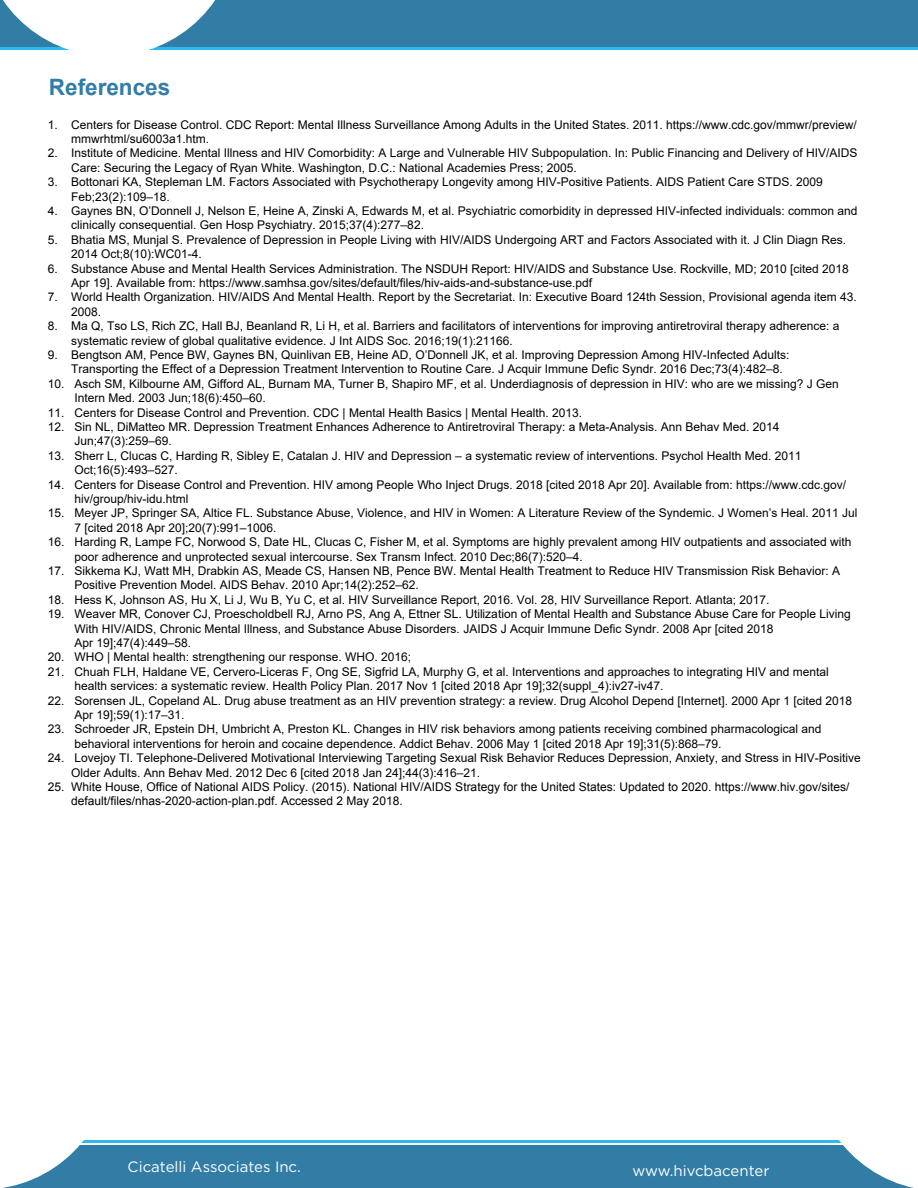
<style>
.page{position:relative;width:918px;height:1188px;background:#fff}
.page>*{position:absolute;margin:0;border:0;box-sizing:border-box;transform-origin:0 0}
.t1{font:700 22.5px "Arial";color:#317da6}
.t2{font:15px "Gotham";color:#fff}
.t3{font:12px/14.4px "Arial";color:#000}
</style>
<div class="page">
<div style="left:0;top:0;width:918px;height:46px;background:#317da6"></div>
<hr style="left:0;top:48px;width:918px;height:2px;background:#2cbaec">
<svg style="left:0;top:0;width:238px;height:50px"></svg>
<div style="left:0;top:1146px;width:918px;height:42px;background:#317da6"></div>
<hr style="left:0;top:1140px;width:918px;height:3px;background:#2cbaec">
<svg style="left:0;top:1140px;width:111px;height:48px"></svg>
<svg style="left:813px;top:1140px;width:105px;height:48px"></svg>
<h1 class="t1" style="left:49px;top:71px;width:123px">References</h1>
<p class="t3" style="left:71px;top:117px;width:787px;text-indent:-23px">1. Centers for Disease Control. CDC Report: Mental Illness Surveillance Among Adults in the United States. 2011. https://www.cdc.gov/mmwr/preview/ mmwrhtml/su6003a1.htm.</p>
<p class="t3" style="left:71px;top:146px;width:788px;text-indent:-23px">2. Institute of Medicine. Mental Illness and HIV Comorbidity: A Large and Vulnerable HIV Subpopulation. In: Public Financing and Delivery of HIV/AIDS<br>Care: Securing the Legacy of Ryan White. Washington, D.C.: National Academies Press; 2005.</p>
<p class="t3" style="left:71px;top:175px;width:753px;text-indent:-23px">3. Bottonari KA, Stepleman LM. Factors Associated with Psychotherapy Longevity among HIV-Positive Patients. AIDS Patient Care STDS. 2009<br>Feb;23(2):109–18.</p>
<p class="t3" style="left:71px;top:204px;width:788px;text-indent:-23px">4. Gaynes BN, O’Donnell J, Nelson E, Heine A, Zinski A, Edwards M, et al. Psychiatric comorbidity in depressed HIV-infected individuals: common and clinically consequential. Gen Hosp Psychiatry. 2015;37(4):277–82.</p>
<p class="t3" style="left:71px;top:233px;width:776px;text-indent:-23px">5. Bhatia MS, Munjal S. Prevalence of Depression in People Living with HIV/AIDS Undergoing ART and Factors Associated with it. J Clin Diagn Res.<br>2014 Oct;8(10):WC01-4.</p>
<p class="t3" style="left:71px;top:261px;width:779px;text-indent:-23px">6. Substance Abuse and Mental Health Services Administration. The NSDUH Report: HIV/AIDS and Substance Use. Rockville, MD; 2010 [cited 2018<br>Apr 19]. Available from: https://www.samhsa.gov/sites/default/files/hiv-aids-and-substance-use.pdf</p>
<p class="t3" style="left:71px;top:290px;width:787px;text-indent:-23px">7. World Health Organization. HIV/AIDS And Mental Health. Report by the Secretariat. In: Executive Board 124th Session, Provisional agenda item 43.<br>2008.</p>
<p class="t3" style="left:71px;top:319px;width:770px;text-indent:-23px">8. Ma Q, Tso LS, Rich ZC, Hall BJ, Beanland R, Li H, et al. Barriers and facilitators of interventions for improving antiretroviral therapy adherence: a systematic review of global qualitative evidence. J Int AIDS Soc. 2016;19(1):21166.</p>
<p class="t3" style="left:71px;top:348px;width:720px;text-indent:-23px">9. Bengtson AM, Pence BW, Gaynes BN, Quinlivan EB, Heine AD, OʼDonnell JK, et al. Improving Depression Among HIV-Infected Adults:<br>Transporting the Effect of a Depression Treatment Intervention to Routine Care. J Acquir Immune Defic Syndr. 2016 Dec;73(4):482–8.</p>
<p class="t3" style="left:75px;top:377px;width:766px;text-indent:-27px">10. Asch SM, Kilbourne AM, Gifford AL, Burnam MA, Turner B, Shapiro MF, et al. Underdiagnosis of depression in HIV: who are we missing? J Gen<br>Intern Med. 2003 Jun;18(6):450–60.</p>
<p class="t3" style="left:48px;top:405px;width:536px">11. Centers for Disease Control and Prevention. CDC | Mental Health Basics | Mental Health. 2013.</p>
<p class="t3" style="left:75px;top:420px;width:706px;text-indent:-27px">12. Sin NL, DiMatteo MR. Depression Treatment Enhances Adherence to Antiretroviral Therapy: a Meta-Analysis. Ann Behav Med. 2014<br>Jun;47(3):259–69.</p>
<p class="t3" style="left:75px;top:449px;width:728px;text-indent:-27px">13. Sherr L, Clucas C, Harding R, Sibley E, Catalan J. HIV and Depression – a systematic review of interventions. Psychol Health Med. 2011<br>Oct;16(5):493–527.</p>
<p class="t3" style="left:75px;top:477px;width:773px;text-indent:-27px">14. Centers for Disease Control and Prevention. HIV among People Who Inject Drugs. 2018 [cited 2018 Apr 20]. Available from: https://www.cdc.gov/ hiv/group/hiv-idu.html</p>
<p class="t3" style="left:75px;top:506px;width:784px;text-indent:-27px">15. Meyer JP, Springer SA, Altice FL. Substance Abuse, Violence, and HIV in Women: A Literature Review of the Syndemic. J Women’s Heal. 2011 Jul<br>7 [cited 2018 Apr 20];20(7):991–1006.</p>
<p class="t3" style="left:75px;top:535px;width:778px;text-indent:-27px">16. Harding R, Lampe FC, Norwood S, Date HL, Clucas C, Fisher M, et al. Symptoms are highly prevalent among HIV outpatients and associated with poor adherence and unprotected sexual intercourse. Sex Transm Infect. 2010 Dec;86(7):520–4.</p>
<p class="t3" style="left:75px;top:564px;width:767px;text-indent:-27px">17. Sikkema KJ, Watt MH, Drabkin AS, Meade CS, Hansen NB, Pence BW. Mental Health Treatment to Reduce HIV Transmission Risk Behavior: A<br>Positive Prevention Model. AIDS Behav. 2010 Apr;14(2):252–62.</p>
<p class="t3" style="left:48px;top:593px;width:723px">18. Hess K, Johnson AS, Hu X, Li J, Wu B, Yu C, et al. HIV Surveillance Report, 2016. Vol. 28, HIV Surveillance Report. Atlanta; 2017.</p>
<p class="t3" style="left:75px;top:607px;width:778px;text-indent:-27px">19. Weaver MR, Conover CJ, Proescholdbell RJ, Arno PS, Ang A, Ettner SL. Utilization of Mental Health and Substance Abuse Care for People Living<br>With HIV/AIDS, Chronic Mental Illness, and Substance Abuse Disorders. JAIDS J Acquir Immune Defic Syndr. 2008 Apr [cited 2018<br>Apr 19];47(4):449–58.</p>
<p class="t3" style="left:48px;top:650px;width:365px">20. WHO | Mental health: strengthening our response. WHO. 2016;</p>
<p class="t3" style="left:75px;top:665px;width:756px;text-indent:-27px">21. Chuah FLH, Haldane VE, Cervero-Liceras F, Ong SE, Sigfrid LA, Murphy G, et al. Interventions and approaches to integrating HIV and mental health services: a systematic review. Health Policy Plan. 2017 Nov 1 [cited 2018 Apr 19];32(suppl_4):iv27-iv47.</p>
<p class="t3" style="left:75px;top:693px;width:779px;text-indent:-27px">22. Sorensen JL, Copeland AL. Drug abuse treatment as an HIV prevention strategy: a review. Drug Alcohol Depend [Internet]. 2000 Apr 1 [cited 2018<br>Apr 19];59(1):17–31.</p>
<p class="t3" style="left:75px;top:722px;width:748px;text-indent:-27px">23. Schroeder JR, Epstein DH, Umbricht A, Preston KL. Changes in HIV risk behaviors among patients receiving combined pharmacological and behavioral interventions for heroin and cocaine dependence. Addict Behav. 2006 May 1 [cited 2018 Apr 19];31(5):868–79.</p>
<p class="t3" style="left:71px;top:751px;width:791px;text-indent:-23px">24. Lovejoy TI. Telephone-Delivered Motivational Interviewing Targeting Sexual Risk Behavior Reduces Depression, Anxiety, and Stress in HIV-Positive<br>Older Adults. Ann Behav Med. 2012 Dec 6 [cited 2018 Jan 24];44(3):416–21.</p>
<p class="t3" style="left:71px;top:780px;width:780px;line-height:14px;text-indent:-23px">25. White House, Office of National AIDS Policy. (2015). National HIV/AIDS Strategy for the United States: Updated to 2020. https://www.hiv.gov/sites/ default/files/nhas-2020-action-plan.pdf. Accessed 2 May 2018.</p>
<p class="t2" style="left:128px;top:1158px;width:175px">Cicatelli Associates Inc.</p>
<p class="t2" style="left:632px;top:1161px;width:139px">www.hivcbacenter</p>
</div>
